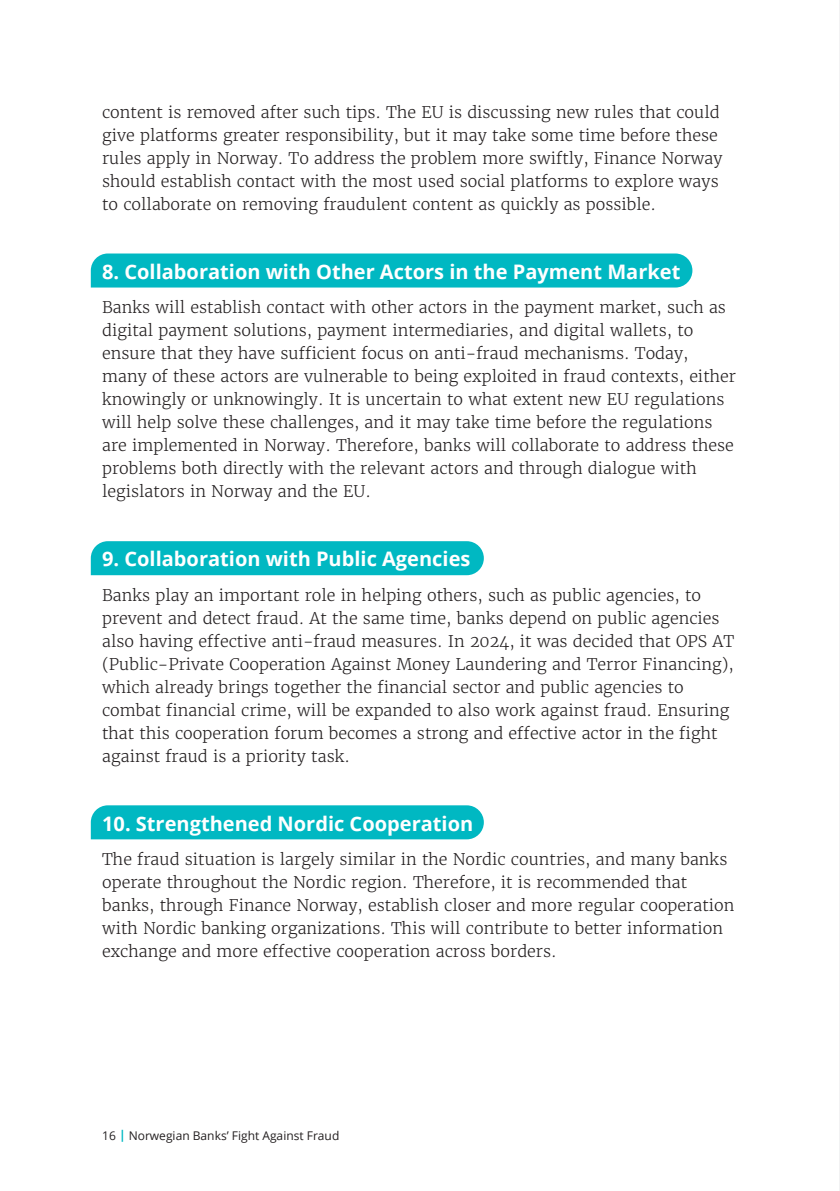
<style>
.page{position:relative;width:840px;height:1191px;background:#fff}
.page>*{position:absolute;margin:0;border:0;box-sizing:border-box;transform-origin:0 0}
.Mellomtittel_nivå_2__ikke_ininnhold{font:700 20px "Open Sans";color:#fff}
.Brødtekst{font:300 16px/23px "Merriweather";color:#231f20}
.t1{font:12px "Open Sans";color:#231f20}
.s1{font-weight:700;color:#00b8c2}
</style>
<div class="page">
<div style="left:91px;top:253px;width:601px;height:34px;background:#00b8c2"></div>
<div style="left:91px;top:541px;width:392px;height:34px;background:#00b8c2"></div>
<div style="left:91px;top:805px;width:392px;height:34px;background:#00b8c2"></div>
<hr style="left:839px;top:0;width:1px;height:1191px;background:#e6e7e9">
<p class="Brødtekst" style="left:102px;top:101px;width:621px">content is removed after such tips. The EU is discussing new rules that could give platforms greater responsibility, but it may take some time before these rules apply in Norway. To address the problem more swiftly, Finance Norway should establish contact with the most used social platforms to explore ways to collaborate on removing fraudulent content as quickly as possible.</p>
<p class="Mellomtittel_nivå_2__ikke_ininnhold" style="left:102px;top:257px;width:579px">8. Collaboration with Other Actors in the Payment Market</p>
<p class="Brødtekst" style="left:102px;top:296px;width:635px">Banks will establish contact with other actors in the payment market, such as digital payment solutions, payment intermediaries, and digital wallets, to ensure that they have sufficient focus on anti-fraud mechanisms. Today, many of these actors are vulnerable to being exploited in fraud contexts, either knowingly or unknowingly. It is uncertain to what extent new EU regulations will help solve these challenges, and it may take time before the regulations are implemented in Norway. Therefore, banks will collaborate to address these problems both directly with the relevant actors and through dialogue with legislators in Norway and the EU.</p>
<p class="Mellomtittel_nivå_2__ikke_ininnhold" style="left:102px;top:545px;width:369px">9. Collaboration with Public Agencies</p>
<p class="Brødtekst" style="left:102px;top:583px;width:633px">Banks play an important role in helping others, such as public agencies, to prevent and detect fraud. At the same time, banks depend on public agencies also having effective anti-fraud measures. In 2024, it was decided that OPS AT (Public-Private Cooperation Against Money Laundering and Terror Financing), which already brings together the financial sector and public agencies to combat financial crime, will be expanded to also work against fraud. Ensuring that this cooperation forum becomes a strong and effective actor in the fight against fraud is a priority task.</p>
<p class="Mellomtittel_nivå_2__ikke_ininnhold" style="left:102px;top:809px;width:372px">10. Strengthened Nordic Cooperation</p>
<p class="Brødtekst" style="left:102px;top:848px;width:633px">The fraud situation is largely similar in the Nordic countries, and many banks operate throughout the Nordic region. Therefore, it is recommended that banks, through Finance Norway, establish closer and more regular cooperation with Nordic banking organizations. This will contribute to better information exchange and more effective cooperation across borders.</p>
<p class="t1" style="left:102px;top:1127px;width:238px">16 <span class="s1">|</span> Norwegian Banks’ Fight Against Fraud</p>
</div>
